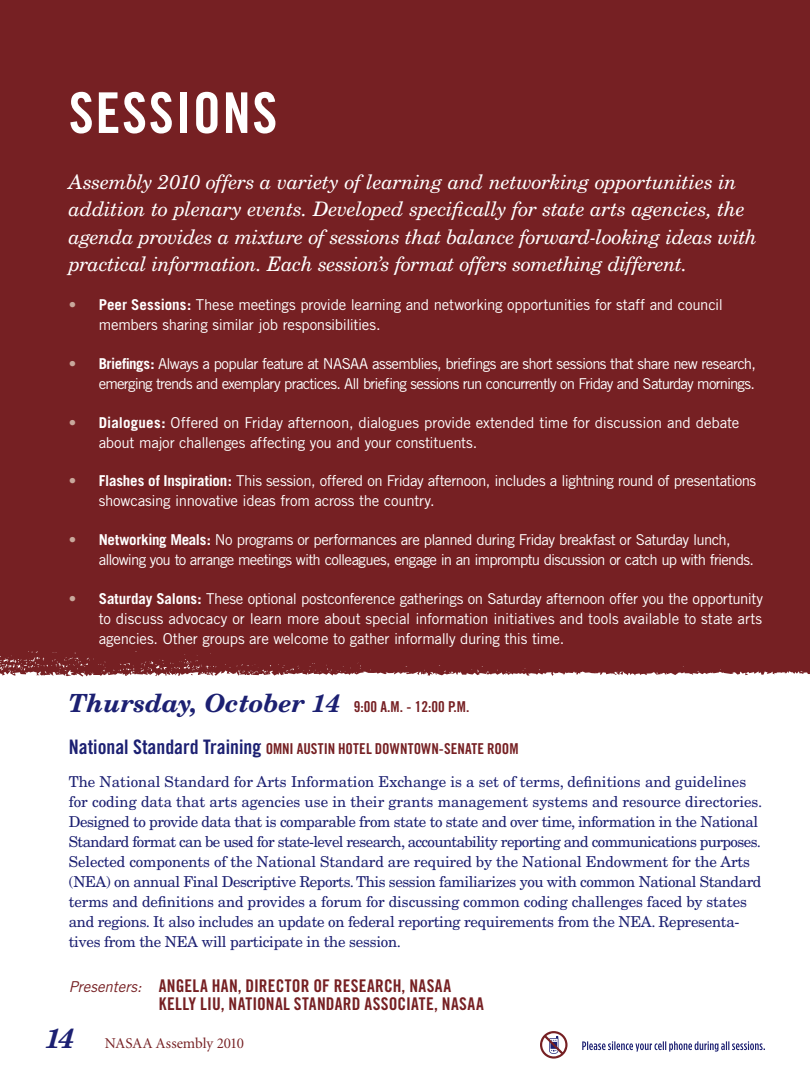
<style>
.page{position:relative;width:810px;height:1080px;background:#fff}
.page>*{position:absolute;margin:0;border:0;box-sizing:border-box;transform-origin:0 0}
.t1{font:56.25px "Trade Gothic Bold Cond Twenty";letter-spacing:.03em;color:#fff}
.t2{font:italic 700 25px "New Century Schlbk";color:#1c2072}
.Basic_Body{font:italic 20px/27.5px "New Century Schlbk";letter-spacing:-.02em;color:#fff}
.t3{font:17.5px/18.8px "Trade Gothic Bold Cond Twenty";letter-spacing:.015em;color:#762023}
.Basic_Body-2{font:15px/20px "Trade Gothic";letter-spacing:-.03em;color:#fff}
.t4{font:15px/20px "New Century Schlbk";letter-spacing:-.02em;color:#1c2072}
.Basic_Body-3{font:15px/20px "Trade Gothic";letter-spacing:-.055em;color:#fff;text-align:right}
.t5{font:15px "Trade Gothic Bold Cond Twenty";letter-spacing:.005em;color:#762023}
.t6{font:15px "Minion";letter-spacing:-.005em;color:#762023}
.s1{color:#c9a89c}
.s2{font-weight:700}
.s3{font-family:"Trade Gothic Bold Cond Twenty";font-weight:400;font-style:normal;font-size:15px;color:#762023}
.s4{font-size:20px;color:#1c2072}
.s5{font-family:"Trade Gothic";font-style:italic;font-size:15px}
.s6{font-family:"New Century Schlbk";font-weight:700;font-style:italic;font-size:27.5px;color:#1c2072}
</style>
<div class="page">
<div style="left:0;top:0;width:810px;height:678px;background:#762023"></div>
<svg style="left:0;top:651px;width:810px;height:27px"></svg>
<svg style="left:540px;top:1031px;width:28px;height:28px"></svg>
<svg style="left:582px;top:1041px;width:183px;height:11px"></svg>
<p class="t1" style="left:69px;top:79px;width:210px">SESSIONS</p>
<p class="Basic_Body" style="left:69px;top:168px;width:690px">Assembly 2010 offers a variety of learning and networking opportunities in addition to plenary events. Developed specifically for state arts agencies, the agenda provides a mixture of sessions that balance forward-looking ideas with practical information. Each session’s format offers something different.</p>
<p class="Basic_Body-2" style="left:99px;top:295px;width:626px;text-indent:-30px"><span class="s1">•</span> <span class="s2">Peer Sessions:</span> These meetings provide learning and networking opportunities for staff and council members sharing similar job responsibilities.</p>
<p class="Basic_Body-3" style="left:69px;top:353px;width:689px"><span class="s1">•</span> <span class="s2">Briefings:</span> Always a popular feature at NASAA assemblies, briefings are short sessions that share new research, emerging trends and exemplary practices. All briefing sessions run concurrently on Friday and Saturday mornings.</p>
<p class="Basic_Body-2" style="left:99px;top:412px;width:642px;text-indent:-30px"><span class="s1">•</span> <span class="s2">Dialogues:</span> Offered on Friday afternoon, dialogues provide extended time for discussion and debate about major challenges affecting you and your constituents.</p>
<p class="Basic_Body-2" style="left:99px;top:471px;width:659px;text-indent:-30px"><span class="s1">•</span> <span class="s2">Flashes of Inspiration:</span> This session, offered on Friday afternoon, includes a lightning round of presentations showcasing innovative ideas from across the country.</p>
<p class="Basic_Body-2" style="left:99px;top:530px;width:657px;text-indent:-30px"><span class="s1">•</span> <span class="s2">Networking Meals:</span> No programs or performances are planned during Friday breakfast or Saturday lunch, allowing you to arrange meetings with colleagues, engage in an impromptu discussion or catch up with friends.</p>
<p class="Basic_Body-2" style="left:99px;top:588px;width:666px;text-align:justify;text-indent:-30px"><span class="s1">•</span> <span class="s2">Saturday Salons:</span> These optional postconference gatherings on Saturday afternoon offer you the opportunity to discuss advocacy or learn more about special information initiatives and tools available to state arts agencies. Other groups are welcome to gather informally during this time.</p>
<p class="t2" style="left:69px;top:687px;width:402px">Thursday, October 14 <span class="s3">9:00 A.M. - 12:00 P.M.</span></p>
<p class="t5" style="left:69px;top:740px;width:451px"><span class="s4">National Standard Training</span> OMNI AUSTIN HOTEL DOWNTOWN-SENATE ROOM</p>
<p class="t4" style="left:69px;top:771px;width:695px">The National Standard for Arts Information Exchange is a set of terms, definitions and guidelines for coding data that arts agencies use in their grants management systems and resource directories.<br>Designed to provide data that is comparable from state to state and over time, information in the National Standard format can be used for state-level research, accountability reporting and communications purposes.<br>Selected components of the National Standard are required by the National Endowment for the Arts (NEA) on annual Final Descriptive Reports. This session familiarizes you with common National Standard terms and definitions and provides a forum for discussing common coding challenges faced by states and regions. It also includes an update on federal reporting requirements from the NEA. Representa&shy;tives from the NEA will participate in the session.</p>
<p class="t3" style="left:159px;top:976px;width:327px;text-indent:-90px"><span class="s5">Presenters:</span> ANGELA HAN, DIRECTOR OF RESEARCH, NASAA<br>KELLY LIU, NATIONAL STANDARD ASSOCIATE, NASAA</p>
<p class="t6" style="left:45px;top:1035px;width:200px"><span class="s6">14</span> NASAA Assembly 2010</p>
</div>
